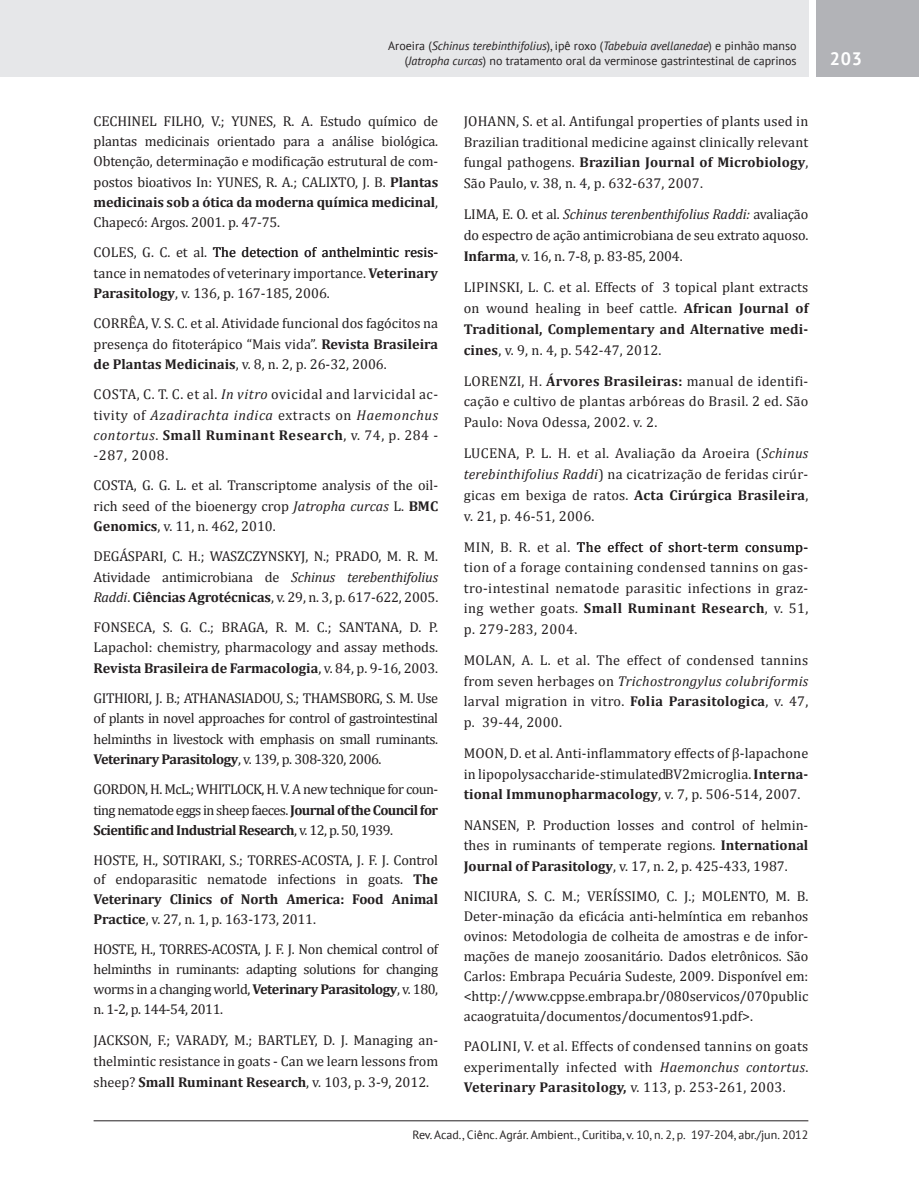
<style>
.page{position:relative;width:919px;height:1191px;background:#fff}
.page>*{position:absolute;margin:0;border:0;box-sizing:border-box;transform-origin:0 0}
.t1{font:700 18px "PT Sans";color:#fff}
.Referências{font:14.25px/20.2px "Cambria";color:#231f20;text-align:justify}
.t2{font:12px/15px "PT Sans";color:#231f20;text-align:right}
.s1{font-style:italic}
.s2{font-weight:700}
</style>
<div class="page">
<div style="left:0;top:0;width:808px;height:77px;background:#e6e7e9"></div>
<div style="left:816px;top:0;width:102px;height:77px;background:#b2b3b7"></div>
<hr style="left:94px;top:1120px;width:714px;height:1px;background:#231f20">
<p class="t2" style="left:388px;top:38px;width:410px">Aroeira (<span class="s1">Schinus terebinthifolius</span>), ipê roxo (<span class="s1">Tabebuia avellanedae</span>) e pinhão manso (<span class="s1">Jatropha curcas</span>) no tratamento oral da verminose gastrintestinal de caprinos</p>
<p class="t1" style="left:829px;top:47px;width:34px">203</p>
<p class="Referências" style="left:94px;top:111px;width:346px">CECHINEL FILHO, V.; YUNES, R. A. Estudo químico de plantas medicinais orientado para a análise biológica.<br>Obtenção, determinação e modificação estrutural de com&shy;postos bioativos In: YUNES, R. A.; CALIXTO, J. B. <span class="s2">Plantas medicinais sob a ótica da moderna química medicinal</span>, Chapecó: Argos. 2001. p. 47-75.</p>
<p class="Referências" style="left:94px;top:242px;width:346px">COLES, G. C. et al. The detection of anthelmintic resis&shy;tance in nematodes of veterinary importance. <span class="s2">Veterinary Parasitology</span>, v. 136, p. 167-185, 2006.</p>
<p class="Referências" style="left:94px;top:313px;width:346px">CORRÊA, V. S. C. et al. Atividade funcional dos fagócitos na presença do fitoterápico “Mais vida”. <span class="s2">Revista Brasileira de Plantas Medicinais</span>, v. 8, n. 2, p. 26-32, 2006.</p>
<p class="Referências" style="left:94px;top:384px;width:346px">COSTA, C. T. C. et al. <span class="s1">In vitro</span> ovicidal and larvicidal ac&shy;tivity of <span class="s1">Azadirachta indica</span> extracts on <span class="s1">Haemonchus contortus</span>. <span class="s2">Small Ruminant Research</span>, v. 74, p. 284 - -287, 2008.</p>
<p class="Referências" style="left:94px;top:475px;width:346px">COSTA, G. G. L. et al. Transcriptome analysis of the oil&shy;rich seed of the bioenergy crop <span class="s1">Jatropha curcas</span> L. <span class="s2">BMC Genomics</span>, v. 11, n. 462, 2010.</p>
<p class="Referências" style="left:94px;top:546px;width:346px">DEGÁSPARI, C. H.; WASZCZYNSKYJ, N.; PRADO, M. R. M.<br>Atividade antimicrobiana de <span class="s1">Schinus terebenthifolius Raddi</span>. <span class="s2">Ciências Agrotécnicas</span>, v. 29, n. 3, p. 617-622, 2005.</p>
<p class="Referências" style="left:94px;top:617px;width:346px">FONSECA, S. G. C.; BRAGA, R. M. C.; SANTANA, D. P.<br>Lapachol: chemistry, pharmacology and assay methods.<br><span class="s2">Revista Brasileira de Farmacologia</span>, v. 84, p. 9-16, 2003.</p>
<p class="Referências" style="left:94px;top:688px;width:346px">GITHIORI, J. B.; ATHANASIADOU, S.; THAMSBORG, S. M. Use of plants in novel approaches for control of gastrointestinal helminths in livestock with emphasis on small ruminants.<br><span class="s2">Veterinary Parasitology</span>, v. 139, p. 308-320, 2006.</p>
<p class="Referências" style="left:94px;top:779px;width:346px">GORDON, H. McL.; WHITLOCK, H. V. A new technique for coun&shy;ting nematode eggs in sheep faeces. <span class="s2">Journal of the Council for Scientific and Industrial Research</span>, v. 12, p. 50, 1939.</p>
<p class="Referências" style="left:94px;top:850px;width:346px;line-height:19.6px">HOSTE, H., SOTIRAKI, S.; TORRES-ACOSTA, J. F. J. Control of endoparasitic nematode infections in goats. <span class="s2">The Veterinary Clinics of North America: Food Animal Practice</span>, v. 27, n. 1, p. 163-173, 2011.</p>
<p class="Referências" style="left:94px;top:938px;width:346px">HOSTE, H., TORRES-ACOSTA, J. F. J. Non chemical control of helminths in ruminants: adapting solutions for changing worms in a changing world, <span class="s2">Veterinary Parasitology</span>, v. 180, n. 1-2, p. 144-54, 2011.</p>
<p class="Referências" style="left:94px;top:1029px;width:346px;line-height:20.9px">JACKSON, F.; VARADY, M.; BARTLEY, D. J. Managing an&shy;thelmintic resistance in goats - Can we learn lessons from sheep? <span class="s2">Small Ruminant Research</span>, v. 103, p. 3-9, 2012.</p>
<p class="Referências" style="left:463px;top:110px;width:346px;line-height:20.9px">JOHANN, S. et al. Antifungal properties of plants used in Brazilian traditional medicine against clinically relevant fungal pathogens. <span class="s2">Brazilian Journal of Microbiology</span>, São Paulo, v. 38, n. 4, p. 632-637, 2007.</p>
<p class="Referências" style="left:463px;top:204px;width:346px;line-height:20.9px">LIMA, E. O. et al. <span class="s1">Schinus terenbenthifolius Raddi:</span> avaliação do espectro de ação antimicrobiana de seu extrato aquoso.<br><span class="s2">Infarma</span>, v. 16, n. 7-8, p. 83-85, 2004.</p>
<p class="Referências" style="left:463px;top:277px;width:346px;line-height:20.9px">LIPINSKI, L. C. et al. Effects of 3 topical plant extracts on wound healing in beef cattle. <span class="s2">African Journal of Traditional, Complementary and Alternative medi&shy;cines</span>, v. 9, n. 4, p. 542-47, 2012.</p>
<p class="Referências" style="left:463px;top:370px;width:346px;line-height:20.9px">LORENZI, H. <span class="s2">Árvores Brasileiras:</span> manual de identifi&shy;cação e cultivo de plantas arbóreas do Brasil. 2 ed. São Paulo: Nova Odessa, 2002. v. 2.</p>
<p class="Referências" style="left:463px;top:443px;width:346px;line-height:20.9px">LUCENA, P. L. H. et al. Avaliação da Aroeira (<span class="s1">Schinus terebinthifolius Raddi</span>) na cicatrização de feridas cirúr&shy;gicas em bexiga de ratos. <span class="s2">Acta Cirúrgica Brasileira</span>, v. 21, p. 46-51, 2006.</p>
<p class="Referências" style="left:463px;top:536px;width:346px">MIN, B. R. et al. The effect of short-term consump&shy;tion of a forage containing condensed tannins on gas&shy;tro-intestinal nematode parasitic infections in graz&shy;ing wether goats. <span class="s2">Small Ruminant Research</span>, v. 51, p. 279-283, 2004.</p>
<p class="Referências" style="left:463px;top:649px;width:346px;line-height:20.9px">MOLAN, A. L. et al. The effect of condensed tannins from seven herbages on <span class="s1">Trichostrongylus colubriformis </span>larval migration in vitro. <span class="s2">Folia Parasitologica</span>, v. 47, p. 39-44, 2000.</p>
<p class="Referências" style="left:463px;top:743px;width:346px">MOON, D. et al. Anti-inflammatory effects of β-lapachone in lipopolysaccharide-stimulated BV2 microglia. <span class="s2">Interna&shy;tional Immunopharmacology</span>, v. 7, p. 506-514, 2007.</p>
<p class="Referências" style="left:463px;top:814px;width:346px">NANSEN, P. Production losses and control of helmin&shy;thes in ruminants of temperate regions. <span class="s2">International Journal of Parasitology</span>, v. 17, n. 2, p. 425-433, 1987.</p>
<p class="Referências" style="left:463px;top:886px;width:346px">NICIURA, S. C. M.; VERÍSSIMO, C. J.; MOLENTO, M. B.<br>Deter-minação da eficácia anti-helmíntica em rebanhos ovinos: Metodologia de colheita de amostras e de infor&shy;mações de manejo zoosanitário. Dados eletrônicos. São Carlos: Embrapa Pecuária Sudeste, 2009. Disponível em: &lt;http://www.cppse.embrapa.br/080servicos/070public acaogratuita/documentos/documentos91.pdf&gt;.</p>
<p class="Referências" style="left:463px;top:1036px;width:346px">PAOLINI, V. et al. Effects of condensed tannins on goats experimentally infected with <span class="s1">Haemonchus contortus</span>.<br><span class="s2">Veterinary Parasitology,</span> v. 113, p. 253-261, 2003.</p>
<p class="t2" style="left:412px;top:1126px;width:397px">Rev. Acad., Ciênc. Agrár. Ambient., Curitiba, v. 10, n. 2, p. 197-204, abr./jun. 2012</p>
</div>
